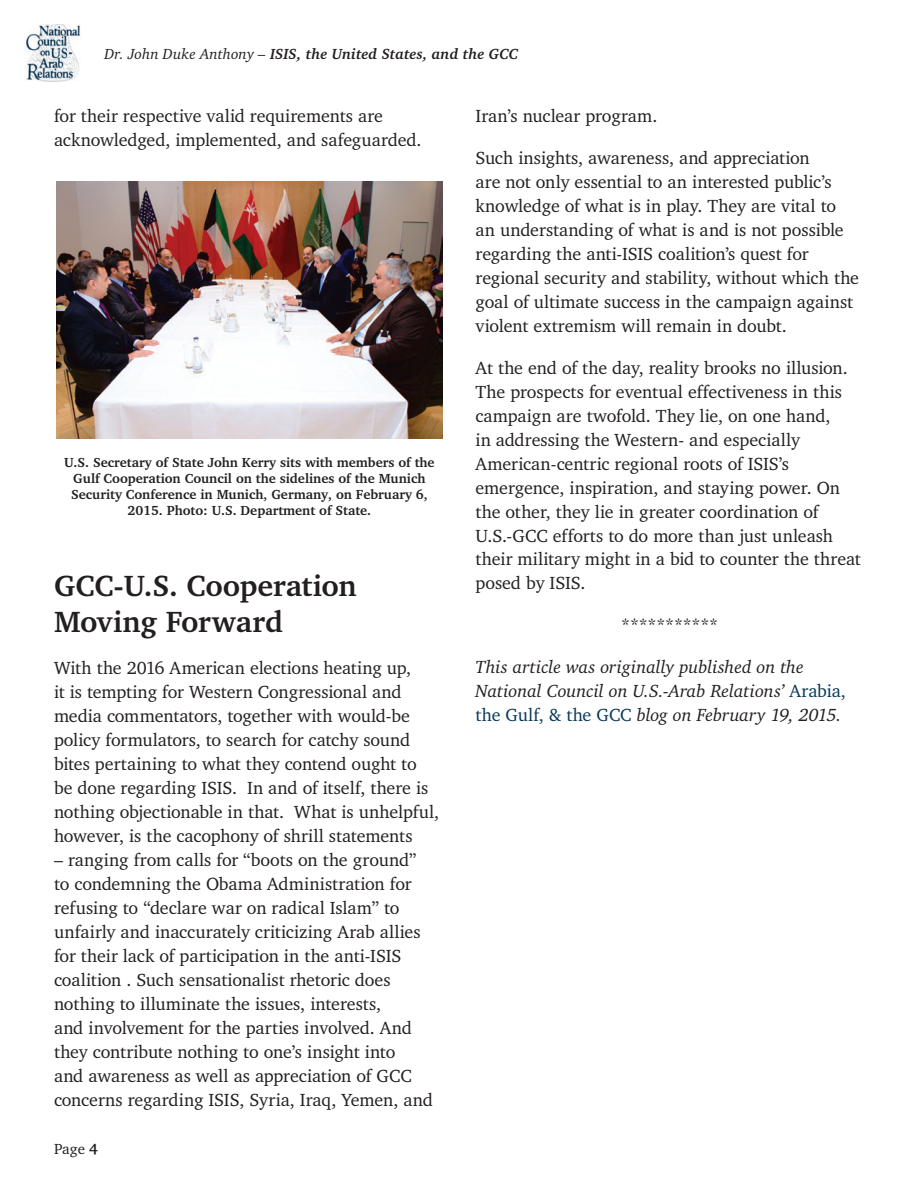
<style>
.page{position:relative;width:918px;height:1188px;background:#fff}
.page>*{position:absolute;margin:0;border:0;box-sizing:border-box;transform-origin:0 0}
.t1{font:700 30px/36px "Charter";letter-spacing:-.005em;color:#231f20}
.t2{font:18px/24px "Charter";letter-spacing:-.005em;color:#231f20}
.t3{font:italic 18px/24px "Charter";color:#231f20}
.t4{font:italic 700 15px "Charter";letter-spacing:.005em;color:#231f20}
.t5{font:15px "Charter";color:#231f20}
.t6{font:700 13.5px/16.2px "Charter";color:#231f20;text-align:center}
.s1{font-weight:400}
.s2{font-weight:700}
.s3{font-style:normal;color:#093957}
</style>
<div class="page">
<img style="left:26px;top:24px;width:54px;height:58px">
<img style="left:56px;top:182px;width:387px;height:256px">
<p class="t4" style="left:104px;top:44px;width:415px"><span class="s1">Dr. John Duke Anthony –</span> ISIS, the United States, and the GCC</p>
<p class="t2" style="left:54px;top:103px;width:369px">for their respective valid requirements are acknowledged, implemented, and safeguarded.</p>
<p class="t6" style="left:64px;top:454px;width:372px">U.S. Secretary of State John Kerry sits with members of the Gulf Cooperation Council on the sidelines of the Munich Security Conference in Munich, Germany, on February 6, 2015. Photo: U.S. Department of State.</p>
<h1 class="t1" style="left:54px;top:567px;width:304px">GCC-U.S. Cooperation<br>Moving Forward</h1>
<p class="t2" style="left:54px;top:655px;width:387px">With the 2016 American elections heating up,<br>it is tempting for Western Congressional and media commentators, together with would-be policy formulators, to search for catchy sound bites pertaining to what they contend ought to be done regarding ISIS. In and of itself, there is nothing objectionable in that. What is unhelpful, however, is the cacophony of shrill statements</p>
<p class="t2" style="left:54px;top:847px;width:380px">– ranging from calls for “boots on the ground” to condemning the Obama Administration for refusing to “declare war on radical Islam” to unfairly and inaccurately criticizing Arab allies for their lack of participation in the anti-ISIS coalition . Such sensationalist rhetoric does nothing to illuminate the issues, interests,<br>and involvement for the parties involved. And they contribute nothing to one’s insight into<br>and awareness as well as appreciation of GCC concerns regarding ISIS, Syria, Iraq, Yemen, and</p>
<p class="t5" style="left:54px;top:1139px;width:46px">Page <span class="s2">4</span></p>
<p class="t2" style="left:476px;top:103px;width:183px">Iran’s nuclear program.</p>
<p class="t2" style="left:476px;top:145px;width:385px">Such insights, awareness, and appreciation<br>are not only essential to an interested public’s knowledge of what is in play. They are vital to an understanding of what is and is not possible regarding the anti-ISIS coalition’s quest for regional security and stability, without which the goal of ultimate success in the campaign against violent extremism will remain in doubt.</p>
<p class="t2" style="left:476px;top:355px;width:387px">At the end of the day, reality brooks no illusion.<br>The prospects for eventual effectiveness in this campaign are twofold. They lie, on one hand,<br>in addressing the Western- and especially American-centric regional roots of ISIS’s emergence, inspiration, and staying power. On the other, they lie in greater coordination of U.S.-GCC efforts to do more than just unleash their military might in a bid to counter the threat posed by ISIS.</p>
<p class="t2" style="left:621px;top:613px;width:98px">***********</p>
<p class="t3" style="left:476px;top:655px;width:372px">This article was originally published on the<br>National Council on U.S.-Arab Relations’ <span class="s3">Arabia, the Gulf, &amp; the GCC</span> blog on February 19, 2015.</p>
</div>
